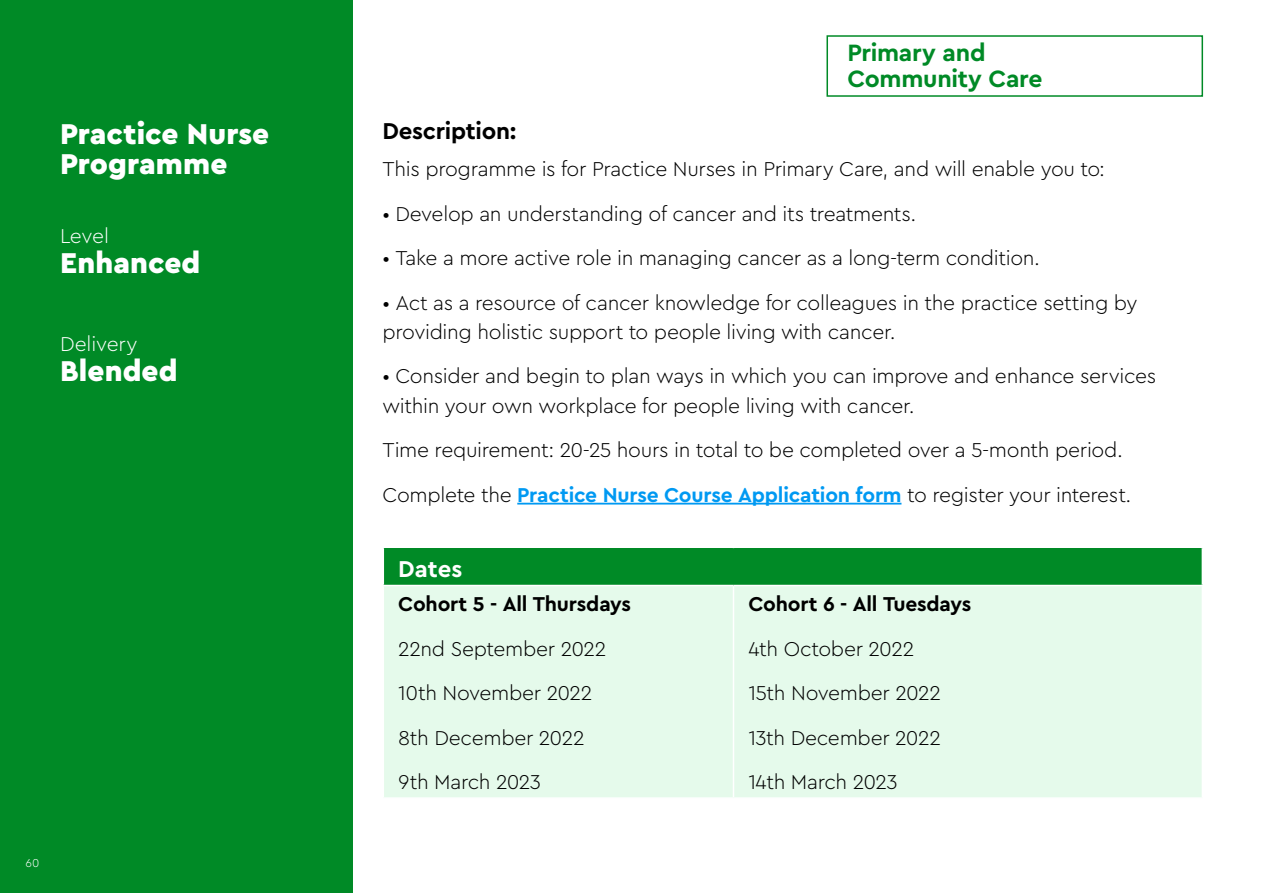
<style>
.page{position:relative;width:1263px;height:893px;background:#fff}
.page>*{position:absolute;margin:0;border:0;box-sizing:border-box;transform-origin:0 0}
.t1{font:900 30px/30px "Cera Pro Macmillan";color:#fff}
.t2{font:700 24.75px/25.5px "Cera Pro Macmillan";letter-spacing:-.01em;color:#008a26}
.t3{font:700 24px "Cera Pro Macmillan";letter-spacing:-.01em;color:#000}
.t4{font:700 24px "Cera Pro Macmillan";color:#fff}
.t5{font:300 21px/44.4px "Cera Pro Macmillan";letter-spacing:-.015em;color:#000}
.t6{font:700 21px "Cera Pro Macmillan";letter-spacing:-.01em;color:#000}
.t7{font:300 21px "Cera Pro Macmillan";letter-spacing:-.01em;color:#fff}
.t8{font:300 12px "Cera Pro Macmillan";color:#fff}
.s1{font-weight:700;color:#0099f2}
</style>
<div class="page">
<div style="left:0;top:0;width:352px;height:893px;background:#008a26"></div>
<hr style="left:517px;top:503px;width:384px;height:2px;background:#0099f2">
<div style="left:383px;top:548px;width:819px;height:37px;background:#008a26"></div>
<div style="left:384px;top:586px;width:818px;height:211px;background:#e5faeb"></div>
<hr style="left:382px;top:548px;width:2px;height:37px;background:#fff">
<hr style="left:733px;top:586px;width:1px;height:211px;background:#fff">
<h1 class="t1" style="left:60px;top:116px;width:211px">Practice Nurse<br>Programme</h1>
<p class="t7" style="left:60px;top:220px;width:51px">Level</p>
<h1 class="t1" style="left:60px;top:245px;width:142px">Enhanced</h1>
<p class="t7" style="left:60px;top:328px;width:79px">Delivery</p>
<h1 class="t1" style="left:60px;top:353px;width:119px">Blended</h1>
<p class="t8" style="left:26px;top:854px;width:15px">60</p>
<p class="t2" style="left:847px;top:38px;width:197px">Primary and<br>Community Care</p>
<p class="t3" style="left:382px;top:112px;width:136px">Description:</p>
<p class="t5" style="left:382px;top:145px;width:724px">This programme is for Practice Nurses in Primary Care, and will enable you to:</p>
<p class="t5" style="left:382px;top:190px;width:535px">• Develop an understanding of cancer and its treatments.</p>
<p class="t5" style="left:382px;top:234px;width:659px">• Take a more active role in managing cancer as a long-term condition.</p>
<p class="t5" style="left:382px;top:286px;width:756px;line-height:29.4px">• Act as a resource of cancer knowledge for colleagues in the practice setting by providing holistic support to people living with cancer.</p>
<p class="t5" style="left:382px;top:360px;width:775px;line-height:29.4px">• Consider and begin to plan ways in which you can improve and enhance services within your own workplace for people living with cancer.</p>
<p class="t5" style="left:382px;top:426px;width:750px">Time requirement: 20-25 hours in total to be completed over a 5-month period.<br>Complete the <span class="s1">Practice Nurse Course Application form</span> to register your interest.</p>
<p class="t4" style="left:398px;top:550px;width:65px">Dates</p>
<p class="t6" style="left:398px;top:588px;width:234px">Cohort 5 - All Thursdays</p>
<p class="t5" style="left:398px;top:625px;width:210px">22nd September 2022<br>10th November 2022<br>8th December 2022<br>9th March 2023</p>
<p class="t6" style="left:748px;top:588px;width:224px">Cohort 6 - All Tuesdays</p>
<p class="t5" style="left:748px;top:625px;width:194px">4th October 2022<br>15th November 2022<br>13th December 2022<br>14th March 2023</p>
</div>
